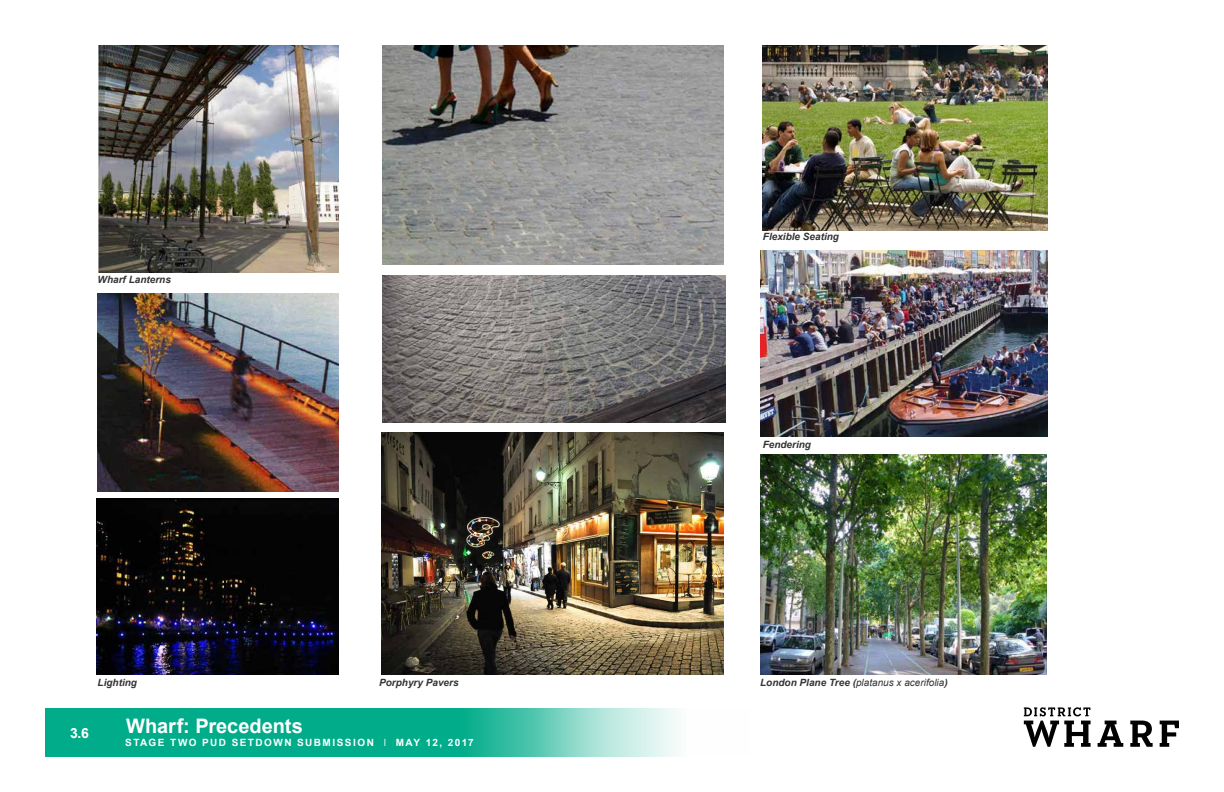
<style>
.page{position:relative;width:1224px;height:792px;background:#fff}
.page>*{position:absolute;margin:0;border:0;box-sizing:border-box;transform-origin:0 0}
.t1{font:700 20px "Arial";color:#fff}
.t2{font:700 14px "Arial";color:#fff}
.t3{font:italic 700 10px "Arial";color:#333}
.t4{font:700 10px "Arial";letter-spacing:.145em;color:#fff}
.t5{font:italic 10px "Arial";color:#333}
.s1{font-weight:700}
.s2{font-family:"Arial Narrow";font-weight:400}
</style>
<div class="page">
<svg style="left:45px;top:708px;width:633px;height:49px;background:#2cba9d"></svg>
<svg style="left:1024px;top:707px;width:67px;height:40px"></svg>
<svg style="left:1098px;top:721px;width:25px;height:26px"></svg>
<svg style="left:1130px;top:721px;width:23px;height:26px"></svg>
<svg style="left:1160px;top:721px;width:19px;height:26px"></svg>
<img style="left:761px;top:251px;width:287px;height:186px">
<img style="left:97px;top:293px;width:242px;height:198px">
<img style="left:96px;top:499px;width:242px;height:175px">
<img style="left:99px;top:45px;width:240px;height:228px">
<img style="left:383px;top:45px;width:341px;height:219px">
<img style="left:760px;top:455px;width:287px;height:219px">
<img style="left:762px;top:45px;width:286px;height:185px">
<img style="left:382px;top:433px;width:342px;height:241px">
<img style="left:383px;top:276px;width:342px;height:146px">
<p class="t3" style="left:98px;top:273px;width:75px">Wharf Lanterns</p>
<p class="t3" style="left:763px;top:230px;width:78px">Flexible Seating</p>
<p class="t3" style="left:763px;top:438px;width:50px">Fendering</p>
<p class="t3" style="left:98px;top:676px;width:41px">Lighting</p>
<p class="t5" style="left:760px;top:676px;width:189px"><span class="s1">London Plane Tree (</span>platanus x acerifolia<span class="s1">)</span></p>
<p class="t3" style="left:379px;top:676px;width:81px">Porphyry Pavers</p>
<h2 class="t2" style="left:70px;top:723px;width:21px">3.6</h2>
<h1 class="t1" style="left:126px;top:713px;width:178px">Wharf: Precedents</h1>
<p class="t4" style="left:125px;top:736px;width:350px">STAGE TWO PUD SETDOWN SUBMISSION <span class="s2">I</span> MAY 12, 2017</p>
</div>
